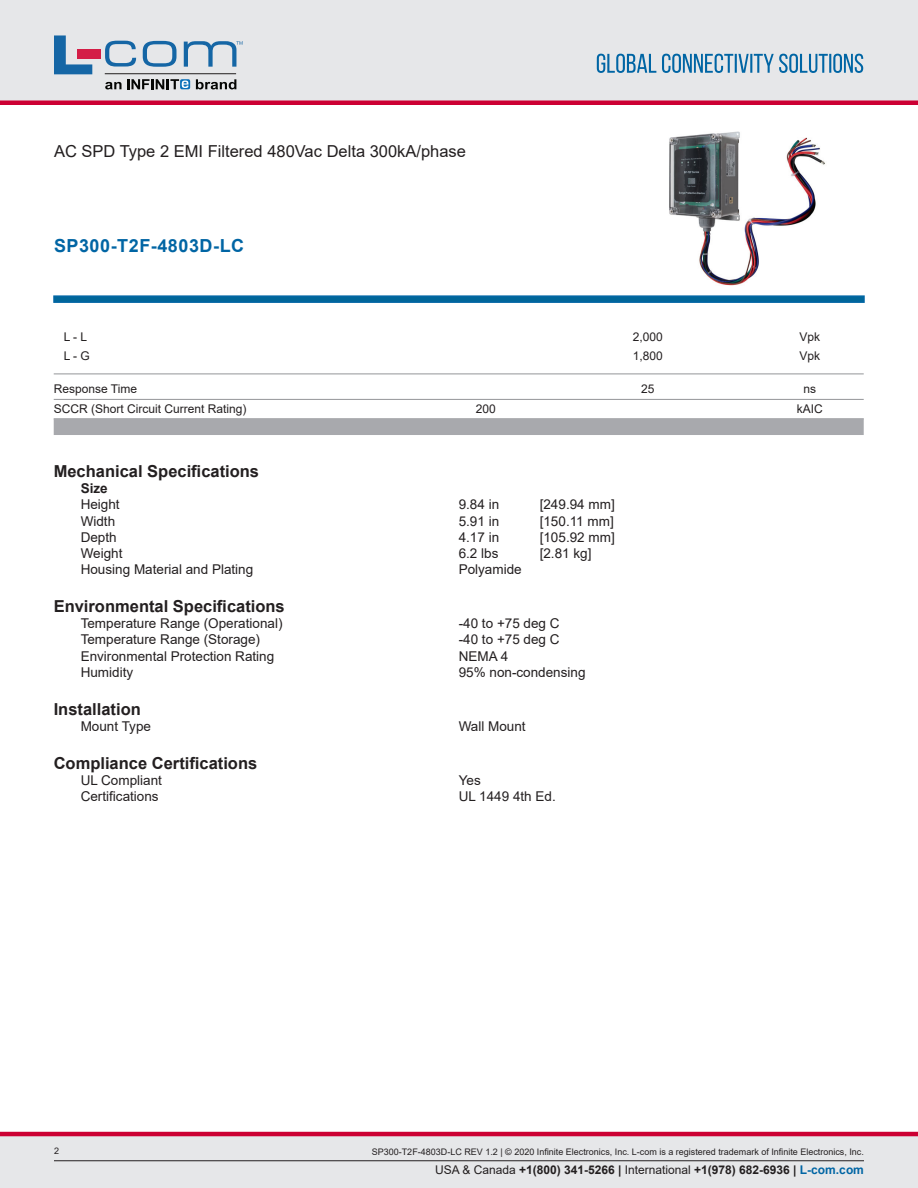
<style>
.page{position:relative;width:918px;height:1188px;background:#fff}
.page>*{position:absolute;margin:0;border:0;box-sizing:border-box;transform-origin:0 0}
.PN{font:700 18px "Arial";letter-spacing:.03em;color:#0065a4}
.Head1{font:700 16.5px "Arial";color:#231f20}
.Web_Description_Para{font:16.5px "Arial";color:#231f20}
.Head1_for_Compliance{font:700 16.5px "Arial";color:#231f20}
.Specs_Para{font:13.5px "Arial";color:#231f20}
.Head2_after_Head1{font:13.5px "Arial";color:#231f20}
.Head2_after_Head1-2{font:700 13.5px "Arial";color:#231f20}
.Table-Body{font:12px "Arial";color:#231f20}
.t1{font:700 12px "Arial";color:#231f20}
.t2{font:9px "Arial";color:#231f20}
.s1{font-weight:400}
.s2{color:#0065a4}
</style>
<div class="page">
<div style="left:0;top:1136px;width:918px;height:52px;background:#e6e7e9"></div>
<hr style="left:0;top:1132px;width:918px;height:4px;background:#c03">
<div style="left:0;top:0;width:918px;height:102px;background:#e6e7e9"></div>
<div style="left:0;top:100px;width:918px;height:5px;background:#c03"></div>
<hr style="left:54px;top:1160px;width:810px;height:1px;background:#231f20">
<svg style="left:597px;top:54px;width:266px;height:19px"></svg>
<hr style="left:105px;top:73px;width:131px;height:1px;background:#211e1e">
<svg style="left:54px;top:35px;width:38px;height:39px"></svg>
<svg style="left:143px;top:41px;width:34px;height:26px"></svg>
<svg style="left:105px;top:41px;width:31px;height:26px"></svg>
<div style="left:77px;top:49px;width:23px;height:10px;background:#d41e47"></div>
<svg style="left:180px;top:79px;width:10px;height:10px"></svg>
<svg style="left:196px;top:79px;width:40px;height:10px"></svg>
<svg style="left:105px;top:79px;width:83px;height:10px"></svg>
<svg style="left:184px;top:41px;width:59px;height:26px"></svg>
<svg style="left:53px;top:295px;width:812px;height:8px;fill:#00669f"></svg>
<img style="left:669px;top:131px;width:156px;height:155px">
<hr style="left:54px;top:374px;width:810px;height:1px;background:#939598">
<hr style="left:54px;top:399px;width:810px;height:1px;background:#939598">
<div style="left:54px;top:419px;width:810px;height:16px;background:#a8a9ad"></div>
<h1 class="Web_Description_Para" style="left:54px;top:140px;width:414px">AC SPD Type 2 EMI Filtered 480Vac Delta 300kA/phase</h1>
<p class="PN" style="left:54px;top:233px;width:192px">SP300-T2F-4803D-LC</p>
<p class="Table-Body" style="left:64px;top:328px;width:25px">L - L</p>
<p class="Table-Body" style="left:633px;top:328px;width:32px">2,000</p>
<p class="Table-Body" style="left:799px;top:328px;width:22px">Vpk</p>
<p class="Table-Body" style="left:64px;top:348px;width:28px">L - G</p>
<p class="Table-Body" style="left:633px;top:348px;width:32px">1,800</p>
<p class="Table-Body" style="left:799px;top:348px;width:22px">Vpk</p>
<p class="Table-Body" style="left:54px;top:381px;width:85px">Response Time</p>
<p class="Table-Body" style="left:641px;top:381px;width:15px">25</p>
<p class="Table-Body" style="left:803px;top:381px;width:14px">ns</p>
<p class="Table-Body" style="left:54px;top:400px;width:194px">SCCR (Short Circuit Current Rating)</p>
<p class="Table-Body" style="left:476px;top:400px;width:22px">200</p>
<p class="Table-Body" style="left:797px;top:400px;width:28px">kAIC</p>
<p class="Head1" style="left:54px;top:460px;width:207px">Mechanical Specifications</p>
<p class="Head2_after_Head1-2" style="left:81px;top:479px;width:29px">Size</p>
<p class="Specs_Para" style="left:81px;top:495px;width:41px">Height</p>
<p class="Specs_Para" style="left:459px;top:495px;width:42px">9.84 in</p>
<p class="Specs_Para" style="left:540px;top:495px;width:77px">[249.94 mm]</p>
<p class="Head2_after_Head1" style="left:81px;top:512px;width:36px">Width</p>
<p class="Head2_after_Head1" style="left:459px;top:512px;width:42px">5.91 in</p>
<p class="Head2_after_Head1" style="left:540px;top:512px;width:76px">[150.11 mm]</p>
<p class="Head2_after_Head1" style="left:81px;top:528px;width:38px">Depth</p>
<p class="Head2_after_Head1" style="left:459px;top:528px;width:42px">4.17 in</p>
<p class="Head2_after_Head1" style="left:540px;top:528px;width:77px">[105.92 mm]</p>
<p class="Specs_Para" style="left:81px;top:544px;width:43px">Weight</p>
<p class="Specs_Para" style="left:459px;top:544px;width:41px">6.2 lbs</p>
<p class="Specs_Para" style="left:540px;top:544px;width:53px">[2.81 kg]</p>
<p class="Specs_Para" style="left:81px;top:560px;width:174px">Housing Material and Plating</p>
<p class="Specs_Para" style="left:459px;top:560px;width:65px">Polyamide</p>
<p class="Head1" style="left:54px;top:595px;width:233px">Environmental Specifications</p>
<p class="Head2_after_Head1" style="left:81px;top:614px;width:203px">Temperature Range (Operational)</p>
<p class="Head2_after_Head1" style="left:459px;top:614px;width:102px">-40 to +75 deg C</p>
<p class="Specs_Para" style="left:81px;top:630px;width:181px">Temperature Range (Storage)</p>
<p class="Specs_Para" style="left:459px;top:630px;width:102px">-40 to +75 deg C</p>
<p class="Specs_Para" style="left:81px;top:647px;width:195px">Environmental Protection Rating</p>
<p class="Specs_Para" style="left:459px;top:647px;width:51px">NEMA 4</p>
<p class="Specs_Para" style="left:81px;top:663px;width:54px">Humidity</p>
<p class="Specs_Para" style="left:459px;top:663px;width:128px">95% non-condensing</p>
<p class="Head1" style="left:54px;top:697px;width:89px">Installation</p>
<p class="Specs_Para" style="left:81px;top:717px;width:72px">Mount Type</p>
<p class="Specs_Para" style="left:459px;top:717px;width:69px">Wall Mount</p>
<p class="Head1_for_Compliance" style="left:54px;top:751px;width:205px">Compliance Certifications</p>
<p class="Specs_Para" style="left:81px;top:771px;width:83px">UL Compliant</p>
<p class="Specs_Para" style="left:459px;top:771px;width:24px">Yes</p>
<p class="Specs_Para" style="left:81px;top:787px;width:80px">Certifications</p>
<p class="Specs_Para" style="left:459px;top:787px;width:99px">UL 1449 4th Ed.</p>
<p class="t2" style="left:54px;top:1144px;width:7px">2</p>
<p class="t2" style="left:372px;top:1146px;width:494px">SP300-T2F-4803D-LC REV 1.2 | © 2020 Infinite Electronics, Inc. L-com is a registered trademark of Infinite Electronics, Inc.</p>
<p class="t1" style="left:435px;top:1162px;width:430px"><span class="s1">USA &amp; Canada</span> +1(800) 341-5266 | <span class="s1">International</span> +1(978) 682-6936 | <span class="s2">L-com.com</span></p>
</div>
